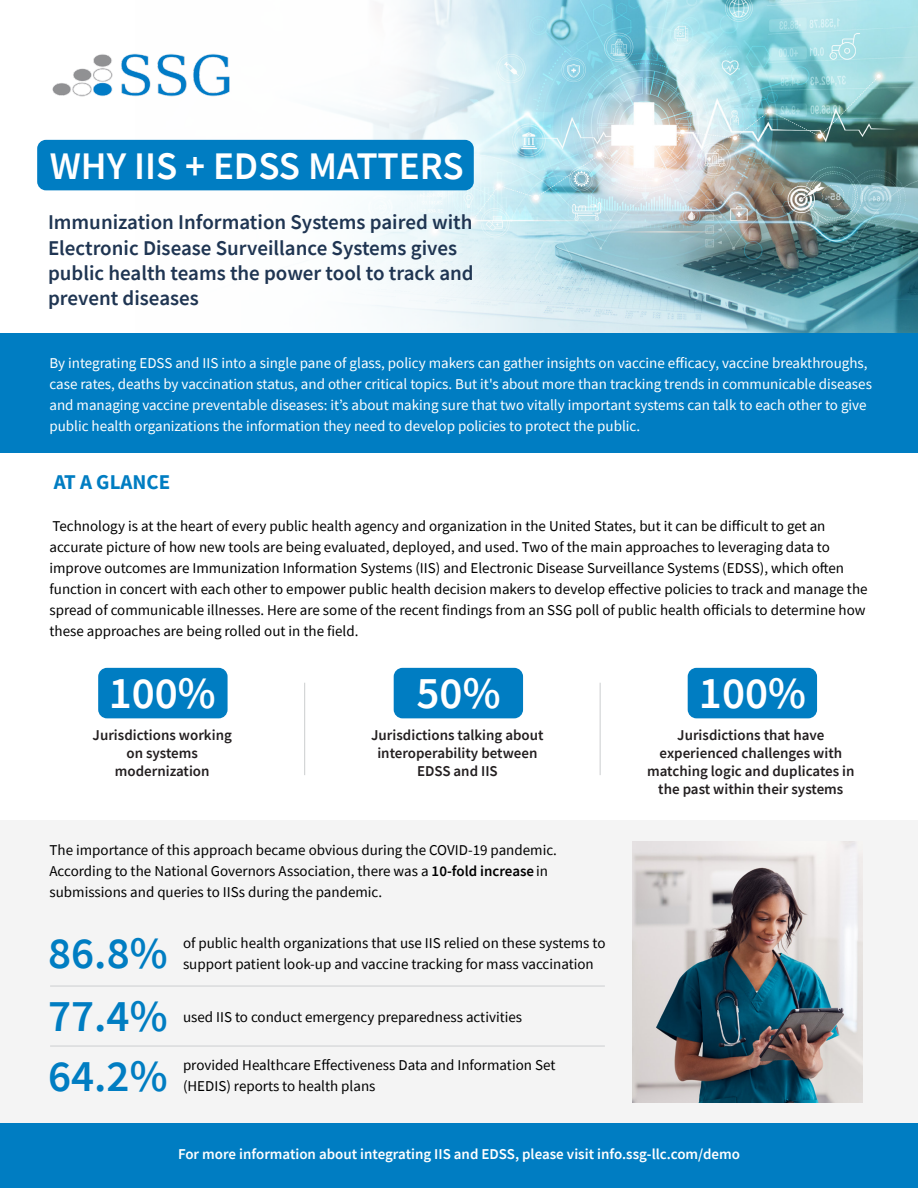
<style>
.page{position:relative;width:918px;height:1188px;background:#fff}
.page>*{position:absolute;margin:0;border:0;box-sizing:border-box;transform-origin:0 0}
.t1{font:600 45px/63px "Source Sans Pro";color:#007dc2}
.t2{font:600 45px "Source Sans Pro";color:#fff}
.t3{font:600 39px "Source Sans Pro";color:#fff}
.t4{font:600 21px/25.2px "Source Sans Pro";color:#1f3552}
.t5{font:700 21px "Source Sans Pro";color:#007dc2}
.t6{font:15px/21px "Source Sans Pro";color:#000}
.t7{font:15px/21px "Source Sans Pro";color:#fff}
.t8{font:600 15px/18px "Source Sans Pro";color:#231f20;text-align:center}
.t9{font:600 15px "Source Sans Pro";color:#fff}
.s1{font-weight:600}
</style>
<div class="page">
<div style="left:688px;top:668px;width:129px;height:50px;background:#007dc2;border-radius:9px"></div>
<div style="left:394px;top:668px;width:129px;height:50px;background:#007dc2;border-radius:9px"></div>
<div style="left:0;top:333px;width:918px;height:120px;background:#007dc2"></div>
<div style="left:0;top:820px;width:918px;height:303px;background:#f4f4f4"></div>
<div style="left:98px;top:668px;width:130px;height:50px;background:#007dc2;border-radius:9px"></div>
<img style="left:540px;top:0;width:378px;height:333px">
<svg style="left:37px;top:0;width:503px;height:333px"></svg>
<div style="left:37px;top:140px;width:437px;height:50px;background:#007dc2;border-radius:9px"></div>
<div style="left:0;top:1123px;width:918px;height:65px;background:#007dc2"></div>
<img style="left:41px;top:0;width:200px;height:142px">
<hr style="left:50px;top:985px;width:555px;height:2px;background:#d1d3d4">
<hr style="left:50px;top:1045px;width:555px;height:2px;background:#d1d3d4">
<hr style="left:600px;top:683px;width:1px;height:92px;background:#d1d3d4">
<hr style="left:304px;top:683px;width:1px;height:92px;background:#d1d3d4">
<img style="left:633px;top:842px;width:229px;height:260px">
<h2 class="t3" style="left:50px;top:140px;width:415px">WHY IIS + EDSS MATTERS</h2>
<h3 class="t4" style="left:48px;top:210px;width:427px">Immunization Information Systems paired with Electronic Disease Surveillance Systems gives public health teams the power tool to track and prevent diseases</h3>
<p class="t7" style="left:50px;top:352px;width:824px">By integrating EDSS and IIS into a single pane of glass, policy makers can gather insights on vaccine efficacy, vaccine breakthroughs, case rates, deaths by vaccination status, and other critical topics. But it's about more than tracking trends in communicable diseases and managing vaccine preventable diseases: it’s about making sure that two vitally important systems can talk to each other to give public health organizations the information they need to develop policies to protect the public.</p>
<h3 class="t5" style="left:54px;top:468px;width:118px">AT A GLANCE</h3>
<p class="t6" style="left:50px;top:516px;width:820px">Technology is at the heart of every public health agency and organization in the United States, but it can be difficult to get an accurate picture of how new tools are being evaluated, deployed, and used. Two of the main approaches to leveraging data to improve outcomes are Immunization Information Systems (IIS) and Electronic Disease Surveillance Systems (EDSS), which often function in concert with each other to empower public health decision makers to develop effective policies to track and manage the spread of communicable illnesses. Here are some of the recent findings from an SSG poll of public health officials to determine how these approaches are being rolled out in the field.</p>
<h1 class="t2" style="left:109px;top:664px;width:109px">100%</h1>
<h1 class="t2" style="left:417px;top:663px;width:86px">50%</h1>
<h1 class="t2" style="left:699px;top:663px;width:109px">100%</h1>
<p class="t8" style="left:93px;top:726px;width:141px">Jurisdictions working on systems modernization</p>
<p class="t8" style="left:371px;top:726px;width:174px">Jurisdictions talking about interoperability between<br>EDSS and IIS</p>
<p class="t8" style="left:647px;top:726px;width:209px">Jurisdictions that have experienced challenges with matching logic and duplicates in the past within their systems</p>
<p class="t6" style="left:50px;top:840px;width:509px">The importance of this approach became obvious during the COVID-19 pandemic.<br>According to the National Governors Association, there was a <span class="s1">10-fold increase</span> in submissions and queries to IISs during the pandemic.</p>
<p class="t6" style="left:183px;top:933px;width:424px">of public health organizations that use IIS relied on these systems to support patient look-up and vaccine tracking for mass vaccination</p>
<h1 class="t1" style="left:48px;top:921px;width:121px">86.8%<br>77.4%</h1>
<p class="t6" style="left:183px;top:1006px;width:341px">used IIS to conduct emergency preparedness activities</p>
<p class="t6" style="left:183px;top:1054px;width:374px">provided Healthcare Effectiveness Data and Information Set</p>
<h1 class="t1" style="left:48px;top:1044px;width:121px">64.2%</h1>
<p class="t6" style="left:183px;top:1075px;width:194px">(HEDIS) reports to health plans</p>
<p class="t9" style="left:178px;top:1145px;width:564px">For more information about integrating IIS and EDSS, please visit info.ssg-llc.com/demo</p>
</div>
